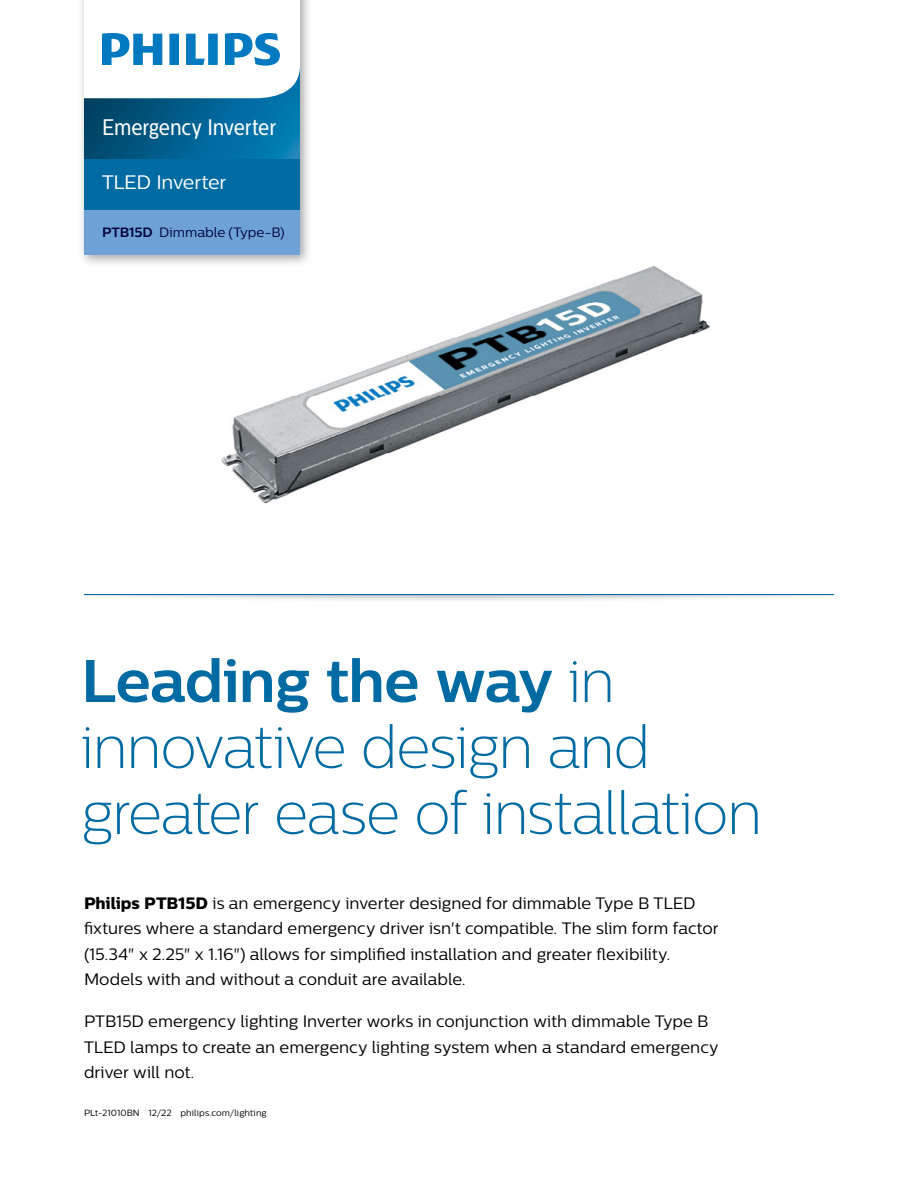
<style>
.page{position:relative;width:918px;height:1188px;background:#fff}
.page>*{position:absolute;margin:0;border:0;box-sizing:border-box;transform-origin:0 0}
.t1{font:60px/66px "Centrale Sans X Light";letter-spacing:-.025em;color:#006ba3;scale:.96 1}
.t2{font:700 60px "Centrale Sans";letter-spacing:-.015em;color:#006ba3}
.t3{font:22.5px "Centrale Sans Cnd";letter-spacing:-.005em;color:#fff}
.t4{font:19.5px "Centrale Sans";letter-spacing:-.01em;color:#fff}
.t5{font:16.5px/25.5px "Centrale Sans";color:#000}
.t6{font:13.5px "Centrale Sans";color:#00043d}
.t7{font:9px "Centrale Sans";letter-spacing:.01em;color:#000}
.s1{font-weight:700}
.s2{font-family:"Centrale Sans X Light";font-weight:400}
.s3{font-family:"Centrale Sans X Bold"}
</style>
<div class="page">
<img style="left:221px;top:266px;width:489px;height:238px">
<div style="left:64px;top:585px;width:789px;height:19px;background:#000;opacity:.3"></div>
<hr style="left:84px;top:594px;width:750px;height:1px;background:#006ba3">
<div style="left:54px;top:579px;width:810px;height:15px;background:#fff"></div>
<div style="left:0;top:579px;width:84px;height:30px;background:#fff"></div>
<div style="left:834px;top:579px;width:84px;height:30px;background:#fff"></div>
<div style="left:78px;top:0;width:235px;height:268px;background:#000;opacity:.35"></div>
<div style="left:84px;top:65px;width:216px;height:94px;background:linear-gradient(to right,#004366,#027fb9)"></div>
<svg style="left:84px;top:0;width:216px;height:98px"></svg>
<div style="left:84px;top:159px;width:216px;height:51px;background:#006ba3"></div>
<div style="left:84px;top:210px;width:216px;height:45px;background:#6ea2d7"></div>
<h2 class="t3" style="left:102px;top:114px;width:176px">Emergency Inverter</h2>
<p class="t4" style="left:102px;top:171px;width:126px">TLED Inverter</p>
<p class="t6" style="left:102px;top:224px;width:184px"><span class="s1">PTB15D</span> Dimmable (Type-B)</p>
<h1 class="t2" style="left:81px;top:645px;width:536px">Leading the way <span class="s2">in</span></h1>
<h1 class="t1" style="left:81px;top:713px;width:711px">innovative design and greater ease of installation</h1>
<p class="t5" style="left:84px;top:890px;width:636px"><span class="s3">Philips PTB15D</span> is an emergency inverter designed for dimmable Type B TLED fixtures where a standard emergency driver isn't compatible. The slim form factor (15.34" x 2.25" x 1.16") allows for simplified installation and greater flexibility.<br>Models with and without a conduit are available.</p>
<p class="t5" style="left:84px;top:1008px;width:636px">PTB15D emergency lighting Inverter works in conjunction with dimmable Type B<br>TLED lamps to create an emergency lighting system when a standard emergency driver will not.</p>
<p class="t7" style="left:84px;top:1108px;width:184px">PLt-21010BN 12/22 philips.com/lighting</p>
</div>
